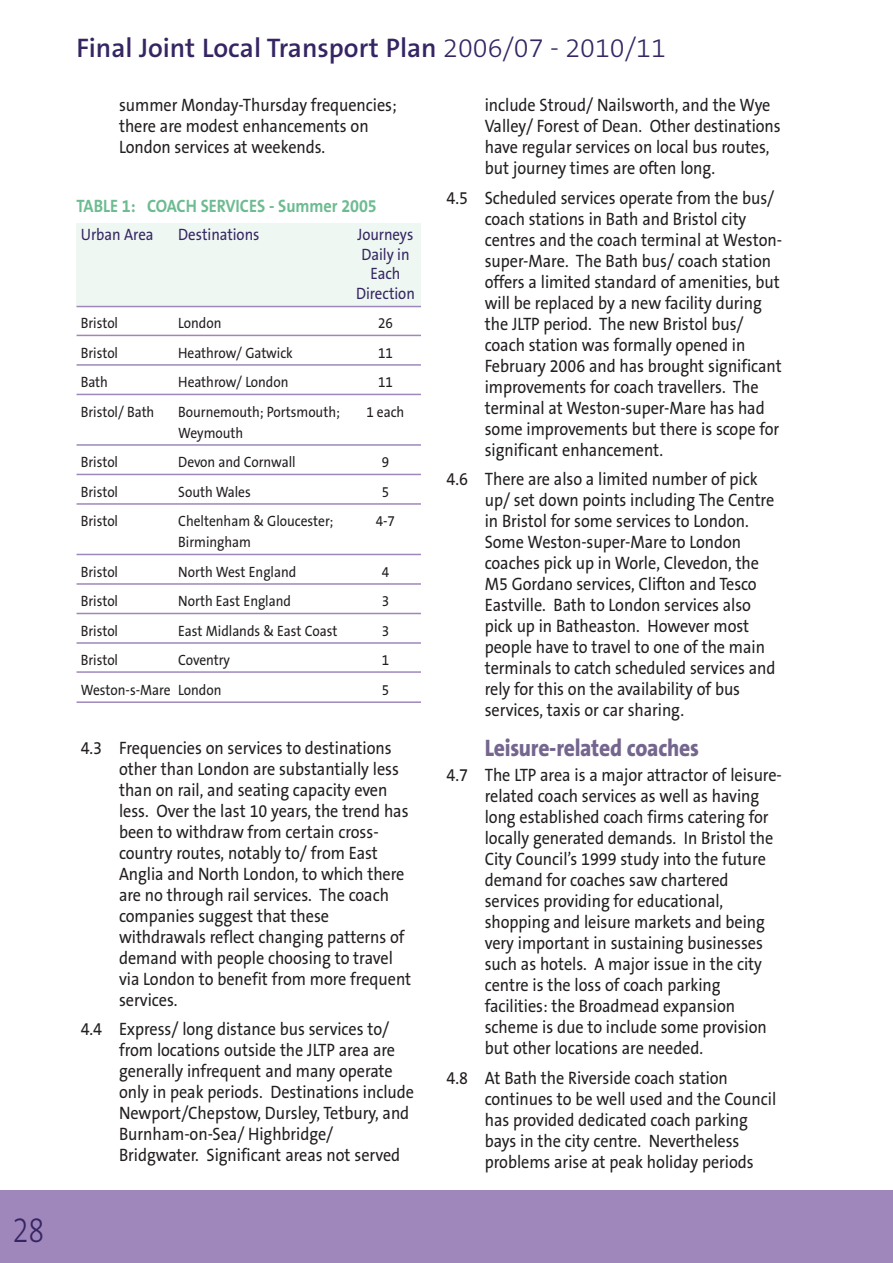
<style>
.page{position:relative;width:893px;height:1263px;background:#fff}
.page>*{position:absolute;margin:0;border:0;box-sizing:border-box;transform-origin:0 0}
.t1{font:300 36px "The Sans B3";color:#352663;scale:.8 1}
.t2{font:600 27px "The Sans B6";color:#352663}
.t3{font:800 24px "The Sans B8";letter-spacing:-.01em;color:#74668e;scale:.9 1}
.t4{font:18px/21px "The Sans B5 Plain";letter-spacing:-.005em;color:#231f20;scale:.9 1}
.t5{font:700 18px "The Sans B7";letter-spacing:-.005em;color:#6dbb91;scale:.9 1}
.t6{font:16.5px/19.5px "The Sans B5 Plain";letter-spacing:-.005em;color:#352663;text-align:center;scale:.9 1}
.t7{font:15px "The Sans B5 Plain";letter-spacing:-.005em;color:#231f20;scale:.9 1}
.s1{font-family:"The Sans B3";font-weight:300}
</style>
<div class="page">
<div style="left:0;top:1191px;width:893px;height:72px;background:#9f87bc"></div>
<div style="left:77px;top:223px;width:344px;height:83px;background:#eef7f1"></div>
<hr style="left:77px;top:306px;width:344px;height:1px;background:#9f87bc">
<hr style="left:77px;top:335px;width:344px;height:1px;background:#9f87bc">
<hr style="left:77px;top:364px;width:344px;height:2px;background:#9f87bc">
<hr style="left:77px;top:394px;width:344px;height:1px;background:#9f87bc">
<hr style="left:77px;top:444px;width:344px;height:2px;background:#9f87bc">
<hr style="left:77px;top:474px;width:344px;height:1px;background:#9f87bc">
<hr style="left:77px;top:503px;width:344px;height:2px;background:#9f87bc">
<hr style="left:77px;top:554px;width:344px;height:1px;background:#9f87bc">
<hr style="left:77px;top:583px;width:344px;height:2px;background:#9f87bc">
<hr style="left:77px;top:613px;width:344px;height:1px;background:#9f87bc">
<hr style="left:77px;top:642px;width:344px;height:2px;background:#9f87bc">
<hr style="left:77px;top:671px;width:344px;height:2px;background:#9f87bc">
<hr style="left:77px;top:701px;width:344px;height:2px;background:#9f87bc">
<h1 class="t1" style="left:13px;top:1211px;width:41px">28</h1>
<h2 class="t2" style="left:77px;top:34px;width:591px">Final Joint Local Transport Plan <span class="s1">2006/07 - 2010/11</span></h2>
<p class="t4" style="left:119px;top:95px;width:310px">summer Monday-Thursday frequencies; there are modest enhancements on<br>London services at weekends.</p>
<p class="t4" style="left:485px;top:95px;width:330px">include Stroud/ Nailsworth, and the Wye Valley/ Forest of Dean. Other destinations have regular services on local bus routes, but journey times are often long.</p>
<p class="t4" style="left:485px;top:188px;width:332px;text-indent:-38px">4.5 Scheduled services operate from the bus/ coach stations in Bath and Bristol city centres and the coach terminal at Weston&shy;super-Mare. The Bath bus/ coach station offers a limited standard of amenities, but will be replaced by a new facility during the JLTP period. The new Bristol bus/ coach station was formally opened in February 2006 and has brought significant improvements for coach travellers. The terminal at Weston-super-Mare has had some improvements but there is scope for significant enhancement.</p>
<p class="t4" style="left:485px;top:469px;width:324px;text-indent:-38px">4.6 There are also a limited number of pick up/ set down points including The Centre in Bristol for some services to London.<br>Some Weston-super-Mare to London coaches pick up in Worle, Clevedon, the M5 Gordano services, Clifton and Tesco Eastville. Bath to London services also pick up in Batheaston. However most people have to travel to one of the main terminals to catch scheduled services and rely for this on the availability of bus services, taxis or car sharing.</p>
<h3 class="t3" style="left:485px;top:735px;width:240px">Leisure-related coaches</h3>
<p class="t4" style="left:485px;top:765px;width:332px;text-indent:-38px">4.7 The LTP area is a major attractor of leisure&shy;related coach services as well as having long established coach firms catering for locally generated demands. In Bristol the City Council’s 1999 study into the future demand for coaches saw chartered services providing for educational, shopping and leisure markets and being very important in sustaining businesses such as hotels. A major issue in the city centre is the loss of coach parking facilities: the Broadmead expansion scheme is due to include some provision but other locations are needed.</p>
<p class="t4" style="left:485px;top:1068px;width:325px;text-indent:-38px">4.8 At Bath the Riverside coach station continues to be well used and the Council has provided dedicated coach parking bays in the city centre. Nevertheless problems arise at peak holiday periods</p>
<p class="t5" style="left:77px;top:197px;width:335px">TABLE 1: COACH SERVICES - Summer 2005</p>
<p class="t6" style="left:81px;top:225px;width:82px">Urban Area</p>
<p class="t6" style="left:178px;top:225px;width:92px">Destinations</p>
<p class="t6" style="left:356px;top:225px;width:67px">Journeys<br>Daily in<br>Each<br>Direction</p>
<p class="t7" style="left:81px;top:315px;width:43px">Bristol</p>
<p class="t7" style="left:178px;top:315px;width:49px">London</p>
<p class="t7" style="left:378px;top:315px;width:18px">26</p>
<p class="t7" style="left:81px;top:345px;width:43px">Bristol</p>
<p class="t7" style="left:178px;top:345px;width:129px">Heathrow/ Gatwick</p>
<p class="t7" style="left:378px;top:345px;width:18px">11</p>
<p class="t7" style="left:81px;top:374px;width:32px">Bath</p>
<p class="t7" style="left:178px;top:374px;width:124px">Heathrow/ London</p>
<p class="t7" style="left:378px;top:374px;width:18px">11</p>
<p class="t7" style="left:81px;top:404px;width:83px">Bristol/ Bath</p>
<p class="t7" style="left:178px;top:404px;width:181px">Bournemouth; Portsmouth;</p>
<p class="t7" style="left:366px;top:404px;width:44px">1 each</p>
<p class="t7" style="left:178px;top:425px;width:74px">Weymouth</p>
<p class="t7" style="left:81px;top:454px;width:43px">Bristol</p>
<p class="t7" style="left:178px;top:454px;width:132px">Devon and Cornwall</p>
<p class="t7" style="left:382px;top:454px;width:10px">9</p>
<p class="t7" style="left:81px;top:484px;width:43px">Bristol</p>
<p class="t7" style="left:178px;top:484px;width:82px">South Wales</p>
<p class="t7" style="left:382px;top:484px;width:10px">5</p>
<p class="t7" style="left:81px;top:513px;width:43px">Bristol</p>
<p class="t7" style="left:178px;top:513px;width:174px">Cheltenham &amp; Gloucester;</p>
<p class="t7" style="left:376px;top:513px;width:23px">4-7</p>
<p class="t7" style="left:178px;top:534px;width:82px">Birmingham</p>
<p class="t7" style="left:81px;top:564px;width:43px">Bristol</p>
<p class="t7" style="left:178px;top:564px;width:133px">North West England</p>
<p class="t7" style="left:382px;top:564px;width:10px">4</p>
<p class="t7" style="left:81px;top:593px;width:43px">Bristol</p>
<p class="t7" style="left:178px;top:593px;width:127px">North East England</p>
<p class="t7" style="left:382px;top:593px;width:10px">3</p>
<p class="t7" style="left:81px;top:623px;width:43px">Bristol</p>
<p class="t7" style="left:178px;top:623px;width:178px">East Midlands &amp; East Coast</p>
<p class="t7" style="left:382px;top:623px;width:10px">3</p>
<p class="t7" style="left:81px;top:652px;width:43px">Bristol</p>
<p class="t7" style="left:178px;top:652px;width:59px">Coventry</p>
<p class="t7" style="left:382px;top:652px;width:10px">1</p>
<p class="t7" style="left:81px;top:682px;width:158px">Weston-s-Mare London</p>
<p class="t7" style="left:382px;top:682px;width:10px">5</p>
<p class="t4" style="left:119px;top:738px;width:326px;text-indent:-38px">4.3 Frequencies on services to destinations other than London are substantially less than on rail, and seating capacity even less. Over the last 10 years, the trend has been to withdraw from certain cross&shy;country routes, notably to/ from East Anglia and North London, to which there are no through rail services. The coach companies suggest that these withdrawals reflect changing patterns of demand with people choosing to travel via London to benefit from more frequent services.</p>
<p class="t4" style="left:119px;top:1019px;width:329px;text-indent:-38px">4.4 Express/ long distance bus services to/ from locations outside the JLTP area are generally infrequent and many operate only in peak periods. Destinations include Newport/Chepstow, Dursley, Tetbury, and Burnham-on-Sea/ Highbridge/ Bridgwater. Significant areas not served</p>
</div>
